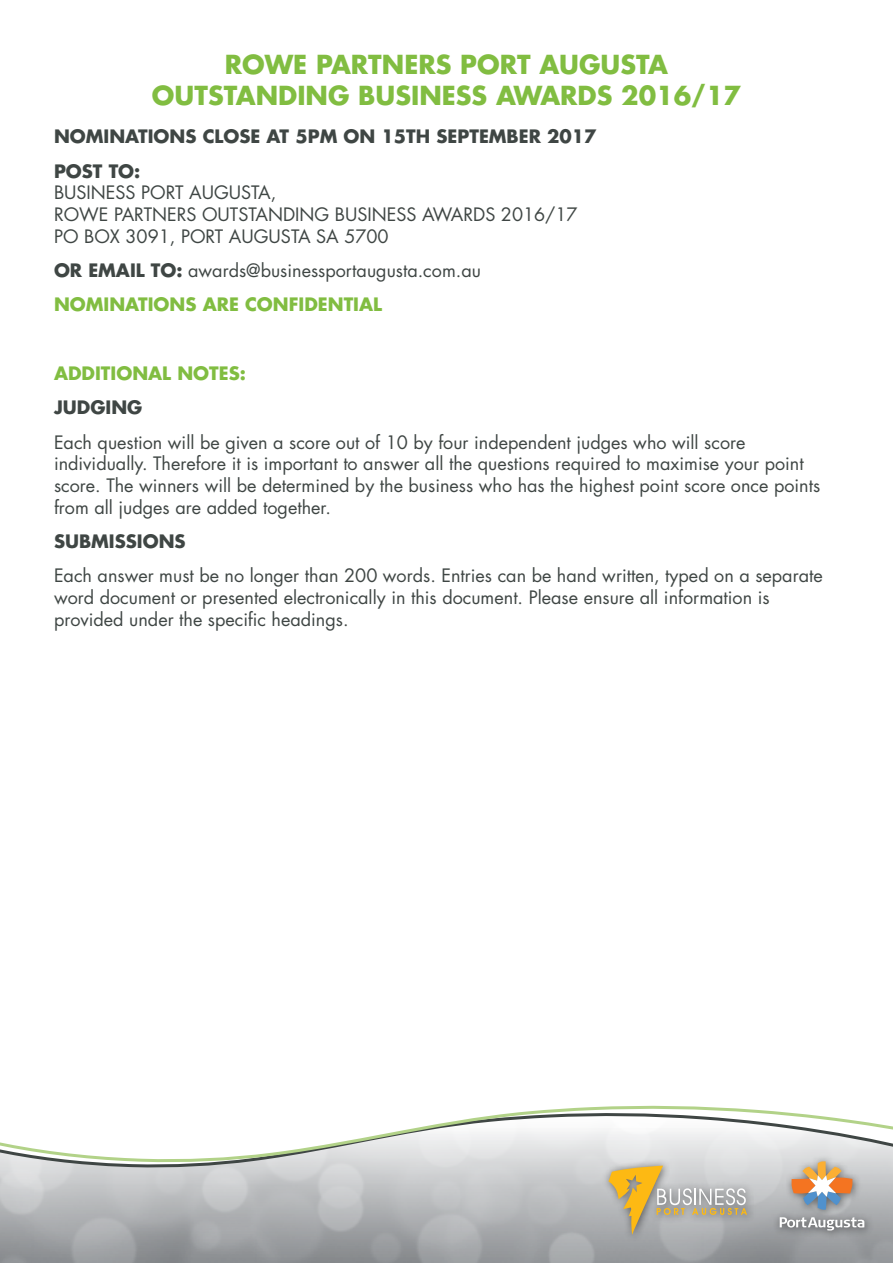
<style>
.page{position:relative;width:893px;height:1263px;background:#fff}
.page>*{position:absolute;margin:0;border:0;box-sizing:border-box;transform-origin:0 0}
.t1{font:700 25.5px/30.6px "Futura";color:#81bd41;text-align:center}
.t2{font:18px/21.6px "Futura";color:#3f4644}
.t3{font:700 18px/34.3px "Futura";color:#3f4644}
.t4{font:700 18px "Futura";color:#81bd41}
.s1{font-weight:700}
.s2{font-weight:700;color:#81bd41}
</style>
<div class="page">
<svg style="left:0;top:1163px;width:893px;height:100px;background:#afb1b4"></svg>
<svg style="left:0;top:1105px;width:893px;height:58px"></svg>
<div style="left:602px;top:1159px;width:154px;height:84px;background:#000;opacity:.51"></div>
<svg style="left:608px;top:1166px;width:139px;height:69px;background:#c2b79b"></svg>
<div style="left:773px;top:1155px;width:100px;height:85px;background:#000;opacity:.51"></div>
<svg style="left:780px;top:1217px;width:84px;height:13px"></svg>
<svg style="left:792px;top:1161px;width:60px;height:49px;background:#c1a891"></svg>
<h1 class="t1" style="left:152px;top:49px;width:590px">ROWE PARTNERS PORT AUGUSTA<br>OUTSTANDING BUSINESS AWARDS 2016/17</h1>
<p class="t3" style="left:54px;top:119px;width:544px">NOMINATIONS CLOSE AT 5PM ON 15TH SEPTEMBER 2017<br>POST TO:</p>
<p class="t2" style="left:54px;top:182px;width:525px">BUSINESS PORT AUGUSTA,<br>ROWE PARTNERS OUTSTANDING BUSINESS AWARDS 2016/17<br>PO BOX 3091, PORT AUGUSTA SA 5700</p>
<p class="t2" style="left:54px;top:253px;width:428px;line-height:34.3px"><span class="s1">OR EMAIL TO:</span> awards@businessportaugusta.com.au<br><span class="s2">NOMINATIONS ARE CONFIDENTIAL</span></p>
<p class="t4" style="left:54px;top:361px;width:193px">ADDITIONAL NOTES:</p>
<p class="t3" style="left:54px;top:390px;width:90px">JUDGING</p>
<p class="t2" style="left:54px;top:431px;width:768px">Each question will be given a score out of 10 by four independent judges who will score individually. Therefore it is important to answer all the questions required to maximise your point score. The winners will be determined by the business who has the highest point score once points from all judges are added together.</p>
<p class="t3" style="left:54px;top:523px;width:133px">SUBMISSIONS</p>
<p class="t2" style="left:54px;top:565px;width:770px">Each answer must be no longer than 200 words. Entries can be hand written, typed on a separate word document or presented electronically in this document. Please ensure all information is provided under the specific headings.</p>
</div>
